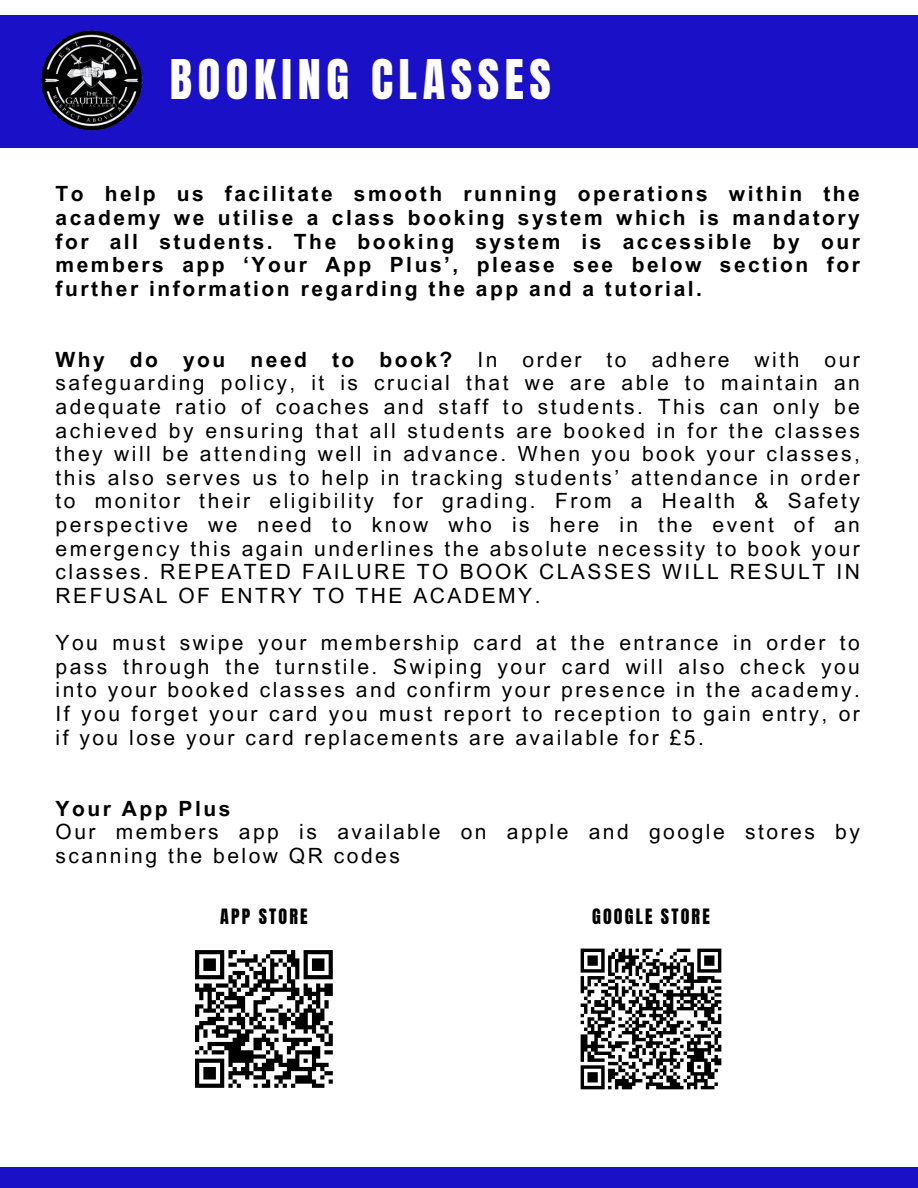
<style>
.page{position:relative;width:918px;height:1188px;background:#fff}
.page>*{position:absolute;margin:0;border:0;box-sizing:border-box;transform-origin:0 0}
.t1{font:46.5px "Anton";letter-spacing:.12em;color:#fff}
.t2{font:21px/23.7px "Arial MT Pro";letter-spacing:.12em;color:#000;text-align:justify}
.t3{font:700 21px/23.7px "Arial MT Pro";letter-spacing:.12em;color:#000;text-align:justify}
.t4{font:18px "Anton";letter-spacing:.12em;color:#000}
.s1{font-weight:700}
</style>
<div class="page">
<div style="left:0;top:1168px;width:918px;height:20px;background:#1910c8"></div>
<div style="left:0;top:16px;width:918px;height:131px;background:#1910c8"></div>
<img style="left:35px;top:15px;width:114px;height:133px">
<svg style="left:195px;top:950px;width:138px;height:138px"></svg>
<svg style="left:580px;top:948px;width:142px;height:142px"></svg>
<p class="t1" style="left:170px;top:46px;width:383px">BOOKING CLASSES</p>
<h1 class="t3" style="left:56px;top:185px;width:806px">To help us facilitate smooth running operations within the academy we utilise a class booking system which is mandatory for all students. The booking system is accessible by our members app ‘Your App Plus’, please see below section for further information regarding the app and a tutorial.</h1>
<h2 class="t2" style="left:56px;top:350px;width:806px"><span class="s1">Why do you need to book?</span> In order to adhere with our safeguarding policy, it is crucial that we are able to maintain an adequate ratio of coaches and staff to students. This can only be achieved by ensuring that all students are booked in for the classes they will be attending well in advance. When you book your classes, this also serves us to help in tracking students’ attendance in order to monitor their eligibility for grading. From a Health &amp; Safety perspective we need to know who is here in the event of an emergency this again underlines the absolute necessity to book your classes. REPEATED FAILURE TO BOOK CLASSES WILL RESULT IN REFUSAL OF ENTRY TO THE ACADEMY.</h2>
<h3 class="t2" style="left:56px;top:634px;width:806px">You must swipe your membership card at the entrance in order to pass through the turnstile. Swiping your card will also check you into your booked classes and confirm your presence in the academy.<br>If you forget your card you must report to reception to gain entry, or if you lose your card replacements are available for £5.</h3>
<h3 class="t2" style="left:56px;top:799px;width:806px;text-align:left"><span class="s1">Your App Plus<br></span>Our members app is available on apple and google stores by scanning the below QR codes</h3>
<h3 class="t4" style="left:220px;top:904px;width:89px">APP STORE</h3>
<p class="t4" style="left:592px;top:904px;width:119px">GOOGLE STORE</p>
</div>
